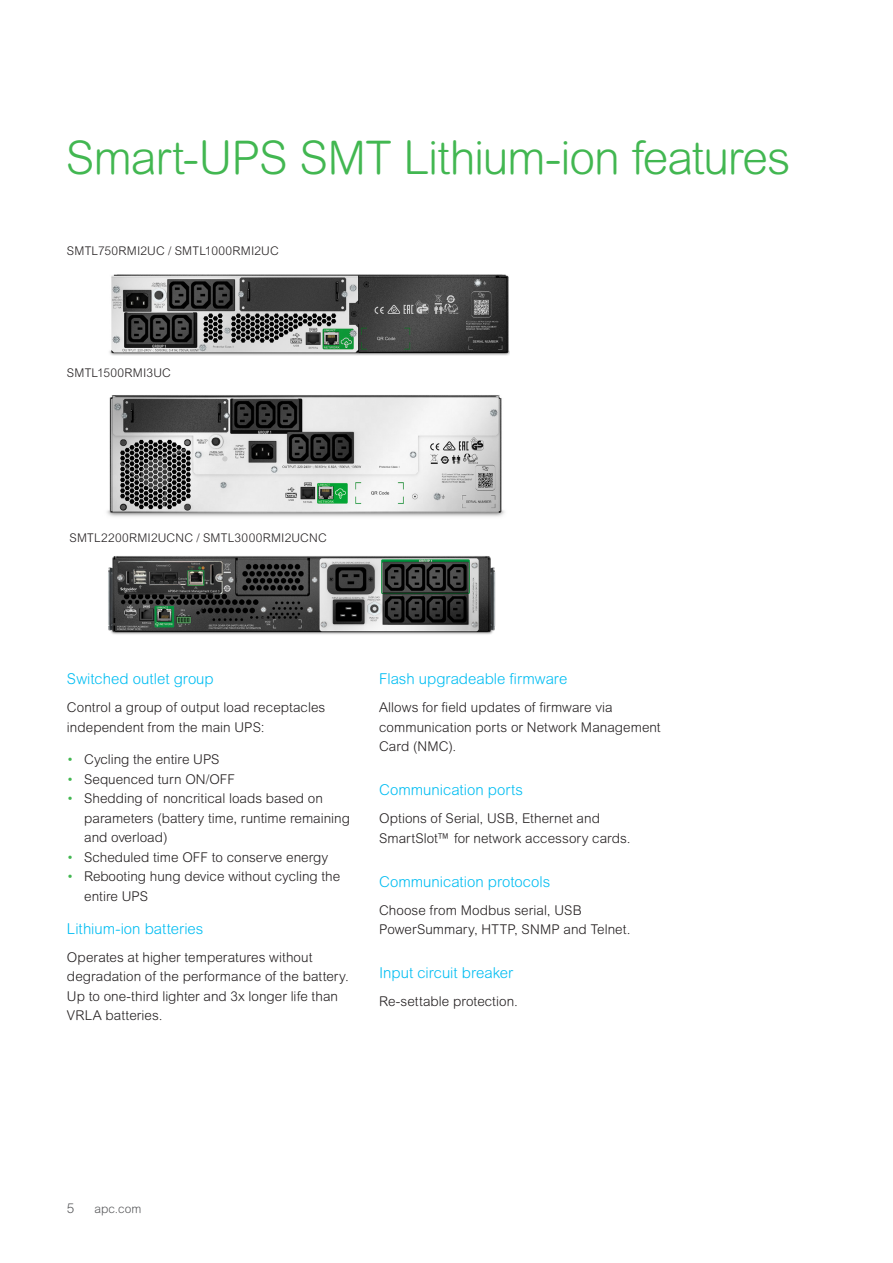
<style>
.page{position:relative;width:893px;height:1263px;background:#fff}
.page>*{position:absolute;margin:0;border:0;box-sizing:border-box;transform-origin:0 0}
.H1_Headline{font:300 46.5px "Arial Rounded MT Pro";letter-spacing:-.025em;color:#42b751}
.H2_Subheadline{font:300 15px "Arial Rounded MT Pro";color:#01bdf2}
.Body_Copy{font:300 13.5px/19.5px "Arial Rounded MT Pro";letter-spacing:.005em;color:#231f20}
.t1{font:300 13.5px/19.5px "Arial MT Pro";color:#231f20}
.t2{font:300 13.5px "Arial MT Pro";color:#57585a}
.Body_Copy-2{font:300 12px "Arial MT Pro";letter-spacing:.015em;color:#231f20}
.t3{font:300 12px "Arial Rounded MT Pro";color:#57585a}
.s1{color:#42b751}
</style>
<div class="page">
<img style="left:108px;top:556px;width:388px;height:79px">
<img style="left:107px;top:395px;width:398px;height:122px">
<img style="left:109px;top:274px;width:401px;height:81px">
<p class="H1_Headline" style="left:66px;top:131px;width:726px">Smart-UPS SMT Lithium-ion features</p>
<p class="Body_Copy-2" style="left:67px;top:243px;width:213px">SMTL750RMI2UC / SMTL1000RMI2UC</p>
<p class="Body_Copy-2" style="left:67px;top:365px;width:105px">SMTL1500RMI3UC</p>
<p class="Body_Copy-2" style="left:69px;top:531px;width:259px">SMTL2200RMI2UCNC / SMTL3000RMI2UCNC</p>
<p class="H2_Subheadline" style="left:67px;top:670px;width:148px">Switched outlet group</p>
<p class="Body_Copy" style="left:67px;top:698px;width:260px">Control a group of output load receptacles independent from the main UPS:</p>
<p class="t1" style="left:67px;top:750px;width:154px"><span class="s1">•</span> Cycling the entire UPS</p>
<p class="t1" style="left:67px;top:769px;width:169px"><span class="s1">•</span> Sequenced turn ON/OFF</p>
<p class="t1" style="left:84px;top:789px;width:267px;text-indent:-17px"><span class="s1">•</span> Shedding of noncritical loads based on parameters (battery time, runtime remaining and overload)</p>
<p class="t1" style="left:67px;top:847px;width:263px"><span class="s1">•</span> Scheduled time OFF to conserve energy</p>
<p class="t1" style="left:84px;top:867px;width:258px;text-indent:-17px"><span class="s1">•</span> Rebooting hung device without cycling the entire UPS</p>
<p class="H2_Subheadline" style="left:67px;top:920px;width:138px">Lithium-ion batteries</p>
<p class="Body_Copy" style="left:67px;top:948px;width:283px">Operates at higher temperatures without degradation of the performance of the battery.<br>Up to one-third lighter and 3x longer life than VRLA batteries.</p>
<p class="H2_Subheadline" style="left:379px;top:670px;width:190px">Flash upgradeable firmware</p>
<p class="Body_Copy" style="left:379px;top:698px;width:283px">Allows for field updates of firmware via communication ports or Network Management<br>Card (NMC).</p>
<p class="H2_Subheadline" style="left:379px;top:781px;width:146px">Communication ports</p>
<p class="Body_Copy" style="left:379px;top:809px;width:253px">Options of Serial, USB, Ethernet and<br>SmartSlot™ for network accessory cards.</p>
<p class="H2_Subheadline" style="left:379px;top:873px;width:173px">Communication protocols</p>
<p class="Body_Copy" style="left:379px;top:901px;width:253px">Choose from Modbus serial, USB<br>PowerSummary, HTTP, SNMP and Telnet.</p>
<p class="H2_Subheadline" style="left:379px;top:964px;width:136px">Input circuit breaker</p>
<p class="Body_Copy" style="left:379px;top:992px;width:140px">Re-settable protection.</p>
<p class="t2" style="left:67px;top:1199px;width:9px">5</p>
<p class="t3" style="left:94px;top:1201px;width:48px">apc.com</p>
</div>
